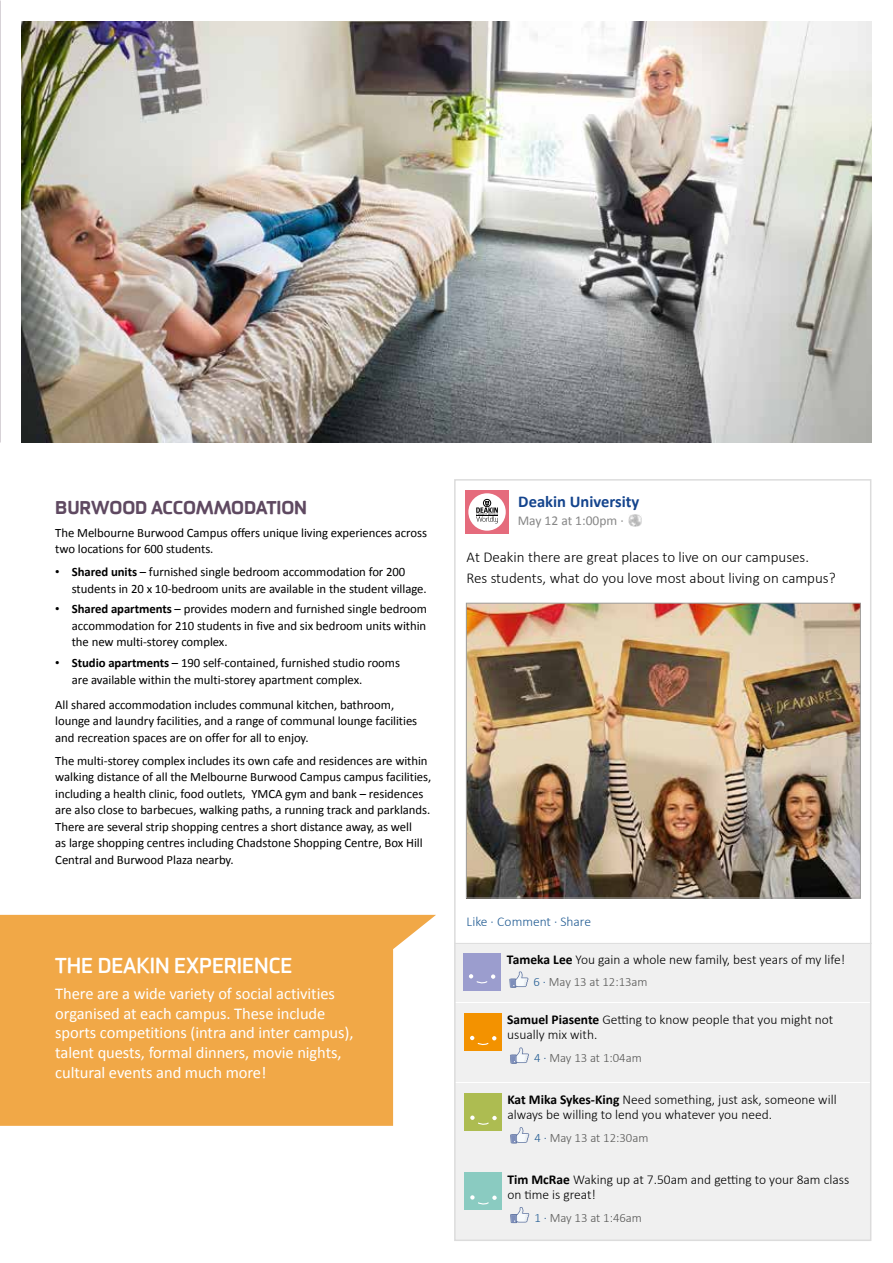
<style>
.page{position:relative;width:893px;height:1263px;background:#fff}
.page>*{position:absolute;margin:0;border:0;box-sizing:border-box;transform-origin:0 0}
.t1{font:700 21px "Worldly";color:#fff}
.t2{font:900 18px "Worldly";letter-spacing:-.005em;color:#5f4961}
.t3{font:16.5px/19.8px "Calibri";letter-spacing:-.005em;color:#fff}
.t4{font:700 16.5px "Calibri";color:#14448d}
.t5{font:300 15px/21px "Calibri";color:#000}
.t6{font:300 13.5px/15px "Calibri";color:#000}
.t7{font:300 13.5px "Calibri";color:#225c93}
.t8{font:13.5px "Calibri";color:#878787}
.t9{font:12.75px/16.5px "Calibri";letter-spacing:-.005em;color:#000}
.t10{font:300 12.75px "Calibri";color:#575756}
.s1{font-family:"Univers"}
.s2{font-weight:700}
.s3{color:#225c93}
</style>
<div class="page">
<svg style="left:0;top:915px;width:436px;height:211px;fill:#f1a847"></svg>
<img style="left:21px;top:21px;width:851px;height:421px">
<div style="left:465px;top:491px;width:43px;height:43px;background:#e56b7c"></div>
<div style="left:468px;top:493px;width:38px;height:38px;background:#fff;border-radius:50%"></div>
<div style="left:483px;top:499px;width:8px;height:8px;border:1px solid #000;border-radius:50%"></div>
<svg style="left:476px;top:501px;width:22px;height:22px"></svg>
<img style="left:468px;top:605px;width:390px;height:291px">
<div style="left:466px;top:603px;width:394px;height:295px;border:1px solid #9d9d9c"></div>
<div style="left:454px;top:943px;width:416px;height:59px;background:#f0f0f0"></div>
<div style="left:464px;top:953px;width:37px;height:37px;background:#9b9dce"></div>
<svg style="left:509px;top:971px;width:20px;height:17px"></svg>
<div style="left:455px;top:1003px;width:416px;height:78px;background:#f0f0f0"></div>
<div style="left:464px;top:1013px;width:37px;height:37px;background:#f39200"></div>
<svg style="left:510px;top:1047px;width:19px;height:17px"></svg>
<svg style="left:469px;top:974px;width:26px;height:10px"></svg>
<svg style="left:470px;top:1036px;width:26px;height:10px"></svg>
<div style="left:455px;top:1083px;width:416px;height:78px;background:#f0f0f0"></div>
<div style="left:464px;top:1093px;width:37px;height:37px;background:#adbc51"></div>
<svg style="left:510px;top:1127px;width:19px;height:16px"></svg>
<svg style="left:470px;top:1115px;width:27px;height:10px"></svg>
<div style="left:455px;top:1163px;width:416px;height:78px;background:#f0f0f0"></div>
<div style="left:464px;top:1172px;width:37px;height:38px;background:#8acbc1"></div>
<svg style="left:510px;top:1207px;width:19px;height:16px"></svg>
<svg style="left:470px;top:1195px;width:27px;height:10px"></svg>
<div style="left:454px;top:479px;width:417px;height:762px;border:2px solid #dcdcdc"></div>
<hr style="left:455px;top:943px;width:417px;height:1px;background:#dcdcdc">
<svg style="left:629px;top:514px;width:12px;height:13px"></svg>
<h2 class="t2" style="left:55px;top:496px;width:253px">BURWOOD ACCOMMODATION</h2>
<p class="t9" style="left:55px;top:524px;width:373px">The Melbourne Burwood Campus offers unique living experiences across two locations for 600 students.</p>
<p class="t9" style="left:72px;top:564px;width:356px;text-indent:-16px"><span class="s1">•</span> <span class="s2">Shared units</span> – furnished single bedroom accommodation for 200 students in 20 x 10-bedroom units are available in the student village.</p>
<p class="t9" style="left:72px;top:601px;width:357px;text-align:justify;text-indent:-16px"><span class="s1">•</span> <span class="s2">Shared apartments</span> – provides modern and furnished single bedroom accommodation for 210 students in five and six bedroom units within the new multi-storey complex.</p>
<p class="t9" style="left:72px;top:655px;width:330px;text-indent:-16px"><span class="s1">•</span> <span class="s2">Studio apartments</span> – 190 self-contained, furnished studio rooms are available within the multi-storey apartment complex.</p>
<p class="t9" style="left:55px;top:696px;width:363px">All shared accommodation includes communal kitchen, bathroom, lounge and laundry facilities, and a range of communal lounge facilities and recreation spaces are on offer for all to enjoy.</p>
<p class="t9" style="left:55px;top:752px;width:377px">The multi-storey complex includes its own cafe and residences are within walking distance of all the Melbourne Burwood Campus campus facilities, including a health clinic, food outlets, YMCA gym and bank – residences are also close to barbecues, walking paths, a running track and parklands.<br>There are several strip shopping centres a short distance away, as well<br>as large shopping centres including Chadstone Shopping Centre, Box Hill Central and Burwood Plaza nearby.</p>
<h1 class="t1" style="left:55px;top:952px;width:239px">THE DEAKIN EXPERIENCE</h1>
<p class="t3" style="left:55px;top:983px;width:300px">There are a wide variety of social activities organised at each campus. These include sports competitions (intra and inter campus), talent quests, formal dinners, movie nights, cultural events and much more!</p>
<p class="t4" style="left:518px;top:491px;width:123px">Deakin University</p>
<p class="t8" style="left:518px;top:512px;width:108px">May 12 at 1:00pm ·</p>
<p class="t5" style="left:466px;top:546px;width:371px">At Deakin there are great places to live on our campuses.<br>Res students, what do you love most about living on campus?</p>
<p class="t7" style="left:466px;top:913px;width:126px">Like · Comment · Share</p>
<p class="t6" style="left:507px;top:951px;width:340px"><span class="s2">Tameka Lee</span> You gain a whole new family, best years of my life!</p>
<p class="t10" style="left:534px;top:974px;width:115px"><span class="s3">6 ·</span> May 13 at 12:13am</p>
<p class="t6" style="left:507px;top:1011px;width:328px"><span class="s2">Samuel Piasente</span> Getting to know people that you might not usually mix with.</p>
<p class="t10" style="left:534px;top:1050px;width:109px"><span class="s3">4 ·</span> May 13 at 1:04am</p>
<p class="t6" style="left:507px;top:1091px;width:331px"><span class="s2">Kat Mika Sykes-King</span> Need something, just ask, someone will always be willing to lend you whatever you need.</p>
<p class="t10" style="left:534px;top:1130px;width:115px"><span class="s3">4 ·</span> May 13 at 12:30am</p>
<p class="t6" style="left:507px;top:1171px;width:343px"><span class="s2">Tim McRae</span> Waking up at 7.50am and getting to your 8am class on time is great!</p>
<p class="t10" style="left:534px;top:1209px;width:109px"><span class="s3">1 ·</span> May 13 at 1:46am</p>
</div>
